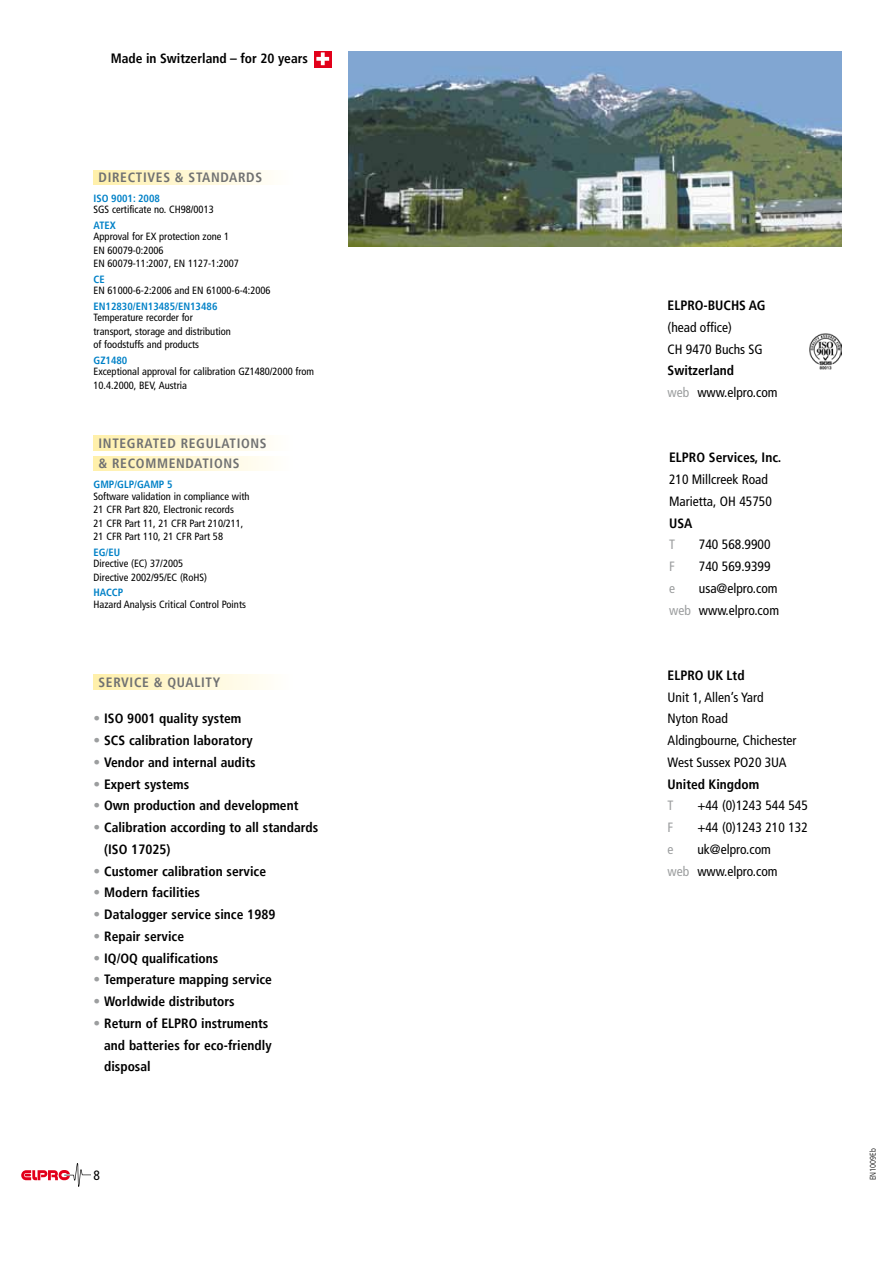
<style>
.page{position:relative;width:893px;height:1263px;background:#fff}
.page>*{position:absolute;margin:0;border:0;box-sizing:border-box;transform-origin:0 0}
.t1{font:700 condensed 13.5px/21.8px "Frutiger LT";color:#000}
.t2{font:condensed 13.5px/21.8px "Frutiger LT";color:#000}
.t3{font:700 condensed 13.5px "Frutiger LT";color:#707172}
.t4{font:condensed 13.5px "Frutiger LT";color:#9c9e9f}
.t5{font:condensed 10.5px/13.5px "Frutiger LT";color:#000}
.t6{font:700 condensed 10.5px "Frutiger LT";color:#0081c7}
.t7{font:300 condensed 8.25px "Frutiger LT";color:#000}
.s1{color:#9c9e9f}
.s2{font-weight:700}
</style>
<div class="page">
<svg style="left:21px;top:1163px;width:70px;height:24px"></svg>
<svg style="left:94px;top:436px;width:174px;height:15px"></svg>
<svg style="left:94px;top:456px;width:174px;height:15px"></svg>
<svg style="left:94px;top:170px;width:174px;height:15px"></svg>
<svg style="left:94px;top:675px;width:174px;height:15px"></svg>
<img style="left:349px;top:51px;width:493px;height:196px">
<div style="left:315px;top:51px;width:17px;height:17px;background:#e2001a"></div>
<svg style="left:316px;top:52px;width:13px;height:13px"></svg>
<img style="left:810px;top:334px;width:31px;height:35px">
<p class="t1" style="left:111px;top:48px;width:199px">Made in Switzerland – for 20 years</p>
<p class="t3" style="left:99px;top:169px;width:9px">directives</p>
<p class="t3" style="left:175px;top:169px;width:23px">&amp; standards</p>
<p class="t6" style="left:94px;top:192px;width:68px">ISO 9001: 2008</p>
<p class="t6" style="left:94px;top:219px;width:24px">ATEX</p>
<p class="t5" style="left:94px;top:203px;width:122px">SGS certificate no. CH98/0013</p>
<p class="t5" style="left:94px;top:230px;width:147px">Approval for EX protection zone 1<br>EN 60079-0:2006<br>EN 60079-11:2007, EN 1127-1:2007</p>
<p class="t5" style="left:94px;top:284px;width:178px">EN 61000-6-2:2006 and EN 61000-6-4:2006</p>
<p class="t5" style="left:94px;top:311px;width:139px">Temperature recorder for transport, storage and distribution of foodstuffs and products</p>
<p class="t5" style="left:94px;top:365px;width:222px">Exceptional approval for calibration GZ1480/2000 from<br>10.4.2000, BEV, Austria</p>
<p class="t6" style="left:94px;top:273px;width:13px">CE</p>
<p class="t6" style="left:94px;top:300px;width:125px">EN12830/EN13485/EN13486</p>
<p class="t6" style="left:94px;top:354px;width:35px">GZ1480</p>
<p class="t3" style="left:99px;top:435px;width:9px">integrated</p>
<p class="t3" style="left:181px;top:435px;width:9px">regulations</p>
<p class="t3" style="left:99px;top:455px;width:24px">&amp; recommendations</p>
<p class="t6" style="left:94px;top:478px;width:80px">GMP/GLP/GAMP 5</p>
<p class="t5" style="left:94px;top:489px;width:157px">Software validation in compliance with 21 CFR Part 820, Electronic records<br>21 CFR Part 11, 21 CFR Part 210/211, 21 CFR Part 110, 21 CFR Part 58</p>
<p class="t5" style="left:94px;top:557px;width:115px">Directive (EC) 37/2005<br>Directive 2002/95/EC (RoHS)</p>
<p class="t5" style="left:94px;top:597px;width:154px">Hazard Analysis Critical Control Points</p>
<p class="t6" style="left:94px;top:546px;width:28px">EG/EU</p>
<p class="t6" style="left:94px;top:586px;width:31px">HACCP</p>
<p class="t3" style="left:99px;top:674px;width:9px">service</p>
<p class="t3" style="left:154px;top:674px;width:32px">&amp; quality</p>
<p class="t1" style="left:94px;top:708px;width:149px"><span class="s1">•</span> ISO 9001 quality system</p>
<p class="t1" style="left:94px;top:730px;width:161px"><span class="s1">•</span> SCS calibration laboratory</p>
<p class="t1" style="left:94px;top:751px;width:164px"><span class="s1">•</span> Vendor and internal audits</p>
<p class="t1" style="left:94px;top:773px;width:97px"><span class="s1">•</span> Expert systems</p>
<p class="t1" style="left:94px;top:795px;width:206px"><span class="s1">•</span> Own production and development</p>
<p class="t1" style="left:104px;top:817px;width:216px;text-indent:-11px"><span class="s1">•</span> Calibration according to all standards (ISO 17025)</p>
<p class="t1" style="left:94px;top:860px;width:174px"><span class="s1">•</span> Customer calibration service</p>
<p class="t1" style="left:94px;top:882px;width:108px"><span class="s1">•</span> Modern facilities</p>
<p class="t1" style="left:94px;top:904px;width:183px"><span class="s1">•</span> Datalogger service since 1989</p>
<p class="t1" style="left:94px;top:925px;width:92px"><span class="s1">•</span> Repair service</p>
<p class="t1" style="left:94px;top:947px;width:126px"><span class="s1">•</span> IQ/OQ qualifications</p>
<p class="t1" style="left:94px;top:969px;width:180px"><span class="s1">•</span> Temperature mapping service</p>
<p class="t1" style="left:94px;top:991px;width:143px"><span class="s1">•</span> Worldwide distributors</p>
<p class="t1" style="left:104px;top:1012px;width:169px;text-indent:-11px"><span class="s1">•</span> Return of ELPRO instruments and batteries for eco-friendly disposal</p>
<p class="t2" style="left:94px;top:1165px;width:8px">8</p>
<p class="t1" style="left:668px;top:294px;width:56px">ELPRO-Buchs</p>
<p class="t1" style="left:749px;top:294px;width:18px">AG</p>
<p class="t2" style="left:668px;top:316px;width:97px">(head office)<br>CH 9470 Buchs SG</p>
<p class="t2" style="left:668px;top:360px;width:111px"><span class="s2">Switzerland<br></span><span class="s1">web</span> www.elpro.com</p>
<p class="t1" style="left:669px;top:447px;width:114px">ELPRO Services, Inc.</p>
<p class="t2" style="left:669px;top:469px;width:104px">210 Millcreek Road<br>Marietta, OH 45750</p>
<p class="t1" style="left:669px;top:512px;width:25px">USA</p>
<p class="t4" style="left:669px;top:537px;width:7px">T</p>
<p class="t2" style="left:699px;top:534px;width:73px">740 568.9900</p>
<p class="t4" style="left:669px;top:558px;width:7px">F</p>
<p class="t2" style="left:699px;top:556px;width:73px">740 569.9399</p>
<p class="t4" style="left:669px;top:580px;width:7px">e</p>
<p class="t2" style="left:669px;top:577px;width:111px;text-align:right">usa@elpro.com<br><span class="s1">web</span> www.elpro.com</p>
<p class="t1" style="left:668px;top:664px;width:79px">ELPRO UK Ltd</p>
<p class="t2" style="left:668px;top:686px;width:130px">Unit 1, Allen’s Yard<br>Nyton Road<br>Aldingbourne, Chichester<br>West Sussex PO20 3UA</p>
<p class="t1" style="left:668px;top:773px;width:93px">United Kingdom</p>
<p class="t4" style="left:668px;top:798px;width:7px">T</p>
<p class="t2" style="left:697px;top:795px;width:112px">+44 (0)1243 544 545</p>
<p class="t4" style="left:668px;top:820px;width:7px">F</p>
<p class="t2" style="left:697px;top:817px;width:112px">+44 (0)1243 210 132</p>
<p class="t4" style="left:668px;top:841px;width:7px">e</p>
<p class="t2" style="left:668px;top:838px;width:111px;text-indent:30px">uk@elpro.com <span class="s1">web</span> www.elpro.com</p>
<p class="t7" style="left:868px;top:1180px;width:33px;rotate:-90deg">EN1009Eb</p>
</div>
